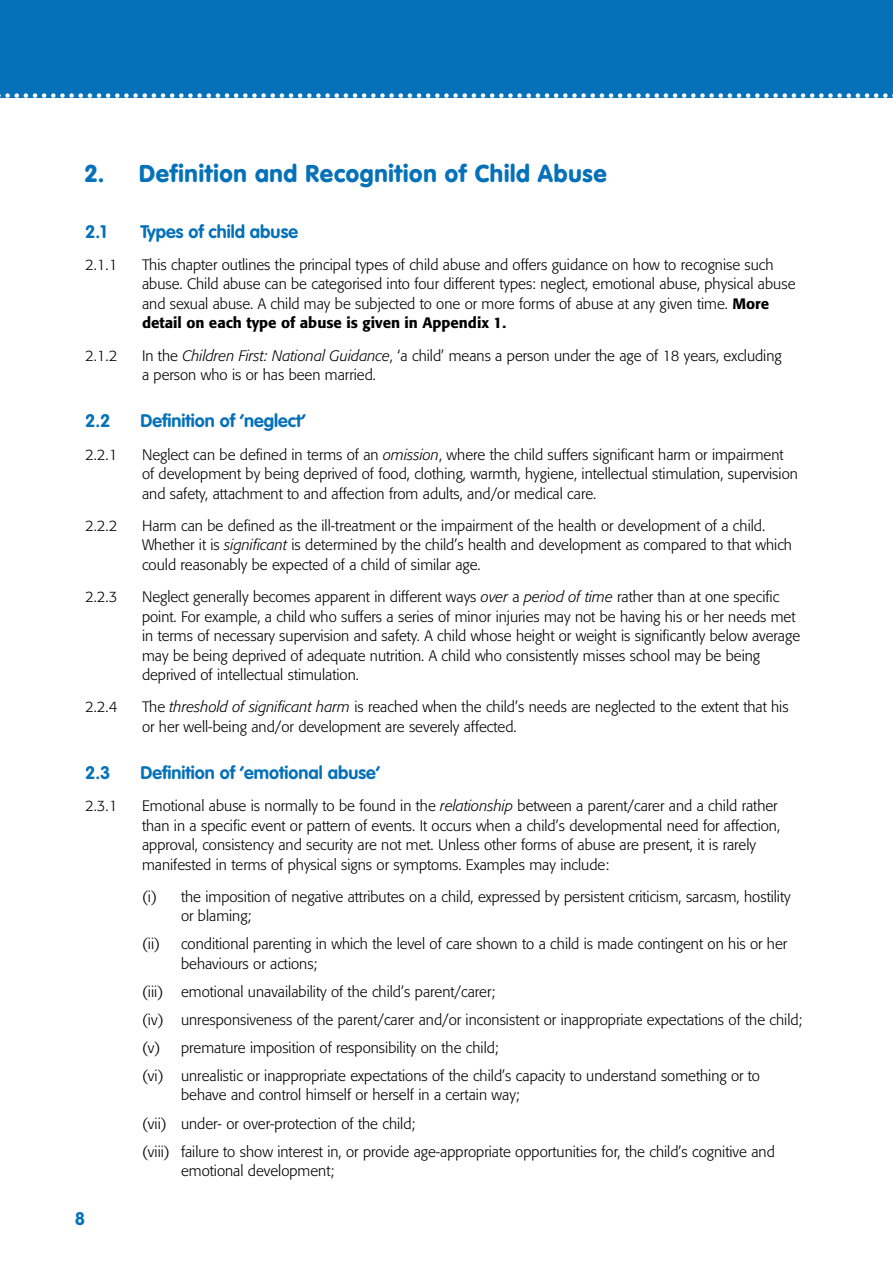
<style>
.page{position:relative;width:893px;height:1263px;background:#fff}
.page>*{position:absolute;margin:0;border:0;box-sizing:border-box;transform-origin:0 0}
.t1{font:900 24px "VAG Rounded";letter-spacing:.03em;color:#0471b9}
.t2{font:700 18px "VAG Rounded";color:#0471b9}
.t3{font:300 15px/19.5px "Formata";color:#000}
.s1{font-weight:500}
.s2{font-style:italic}
</style>
<div class="page">
<div style="left:0;top:0;width:893px;height:98px;background:#0471b9"></div>
<svg style="left:0;top:93px;width:893px;height:5px"></svg>
<h1 class="t1" style="left:85px;top:159px;width:523px">2. Definition and Recognition of Child Abuse</h1>
<p class="t2" style="left:85px;top:221px;width:23px">2.1</p>
<p class="t2" style="left:141px;top:221px;width:159px">Types of child abuse</p>
<p class="t3" style="left:85px;top:255px;width:34px">2.1.1</p>
<p class="t3" style="left:142px;top:255px;width:655px">This chapter outlines the principal types of child abuse and offers guidance on how to recognise such abuse. Child abuse can be categorised into four different types: neglect, emotional abuse, physical abuse and sexual abuse. A child may be subjected to one or more forms of abuse at any given time. <span class="s1">More detail on each type of abuse is given in Appendix 1.</span></p>
<p class="t3" style="left:85px;top:346px;width:34px">2.1.2</p>
<p class="t3" style="left:142px;top:346px;width:641px">In the <span class="s2">Children First: National Guidance</span>, ‘a child’ means a person under the age of 18 years, excluding a person who is or has been married.</p>
<p class="t2" style="left:85px;top:410px;width:27px">2.2</p>
<p class="t2" style="left:141px;top:410px;width:167px">Definition of ‘neglect’</p>
<p class="t3" style="left:85px;top:445px;width:34px">2.2.1</p>
<p class="t3" style="left:142px;top:445px;width:657px">Neglect can be defined in terms of an <span class="s2">omission</span>, where the child suffers significant harm or impairment of development by being deprived of food, clothing, warmth, hygiene, intellectual stimulation, supervision and safety, attachment to and affection from adults, and/or medical care.</p>
<p class="t3" style="left:85px;top:516px;width:34px">2.2.2</p>
<p class="t3" style="left:142px;top:516px;width:651px">Harm can be defined as the ill-treatment or the impairment of the health or development of a child.<br>Whether it is <span class="s2">significant</span> is determined by the child’s health and development as compared to that which could reasonably be expected of a child of similar age.</p>
<p class="t3" style="left:85px;top:587px;width:34px">2.2.3</p>
<p class="t3" style="left:142px;top:587px;width:660px">Neglect generally becomes apparent in different ways <span class="s2">over</span> a <span class="s2">period of time</span> rather than at one specific point. For example, a child who suffers a series of minor injuries may not be having his or her needs met in terms of necessary supervision and safety. A child whose height or weight is significantly below average may be being deprived of adequate nutrition. A child who consistently misses school may be being deprived of intellectual stimulation.</p>
<p class="t3" style="left:85px;top:697px;width:34px">2.2.4</p>
<p class="t3" style="left:142px;top:697px;width:648px">The <span class="s2">threshold of significant harm</span> is reached when the child’s needs are neglected to the extent that his or her well-being and/or development are severely affected.</p>
<p class="t2" style="left:85px;top:762px;width:27px">2.3</p>
<p class="t2" style="left:141px;top:762px;width:241px">Definition of ‘emotional abuse’</p>
<p class="t3" style="left:85px;top:796px;width:34px">2.3.1</p>
<p class="t3" style="left:142px;top:796px;width:640px">Emotional abuse is normally to be found in the <span class="s2">relationship</span> between a parent/carer and a child rather than in a specific event or pattern of events. It occurs when a child’s developmental need for affection, approval, consistency and security are not met. Unless other forms of abuse are present, it is rarely manifested in terms of physical signs or symptoms. Examples may include:</p>
<p class="t3" style="left:181px;top:887px;width:611px;text-indent:-39px">(i) the imposition of negative attributes on a child, expressed by persistent criticism, sarcasm, hostility or blaming;</p>
<p class="t3" style="left:181px;top:934px;width:608px;text-indent:-39px">(ii) conditional parenting in which the level of care shown to a child is made contingent on his or her behaviours or actions;</p>
<p class="t3" style="left:142px;top:978px;width:662px;line-height:28px">(iii) emotional unavailability of the child’s parent/carer;<br>(iv) unresponsiveness of the parent/carer and/or inconsistent or inappropriate expectations of the child; (v) premature imposition of responsibility on the child;<br>(vi) unrealistic or inappropriate expectations of the child’s capacity to understand something or to</p>
<p class="t3" style="left:142px;top:1081px;width:634px;line-height:28px;text-indent:39px">behave and control himself or herself in a certain way;<br>(vii) under- or over-protection of the child;<br>(viii) failure to show interest in, or provide age-appropriate opportunities for, the child’s cognitive and</p>
<p class="t3" style="left:181px;top:1161px;width:155px">emotional development;</p>
<p class="t2" style="left:75px;top:1208px;width:12px">8</p>
</div>
